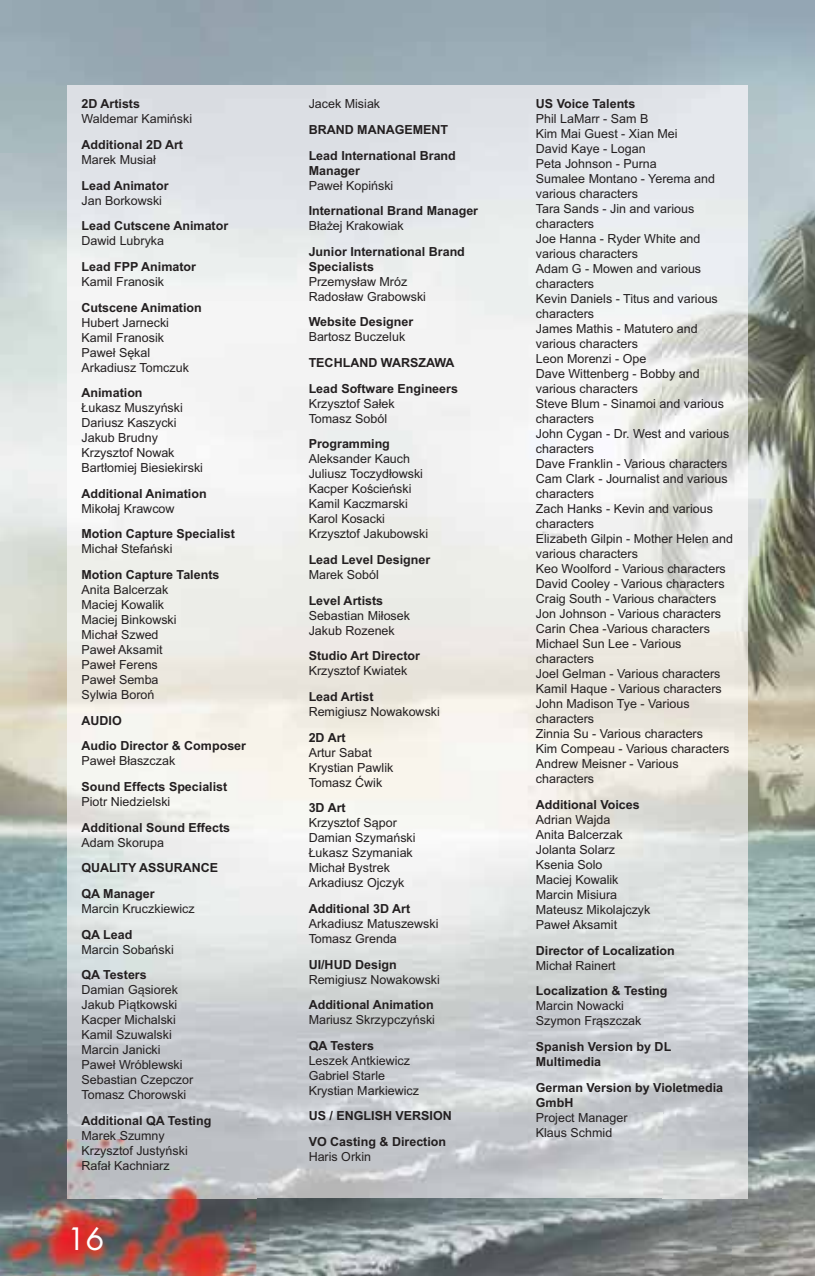
<style>
.page{position:relative;width:815px;height:1276px;background:#fff}
.page>*{position:absolute;margin:0;border:0;box-sizing:border-box;transform-origin:0 0}
.t1{font:30px "Futura";color:#fff}
.t2{font:12.5px/15px "Arial";color:#231f20}
.t3{font:700 12.5px/25.5px "Arial";color:#231f20}
</style>
<div class="page">
<img style="left:0;top:154px;width:67px;height:985px">
<img style="left:732px;top:154px;width:82px;height:1122px">
<img style="left:256px;top:1198px;width:476px;height:78px">
<img style="left:0;top:1139px;width:256px;height:137px">
<img style="left:67px;top:1139px;width:189px;height:59px">
<img style="left:814px;top:0;width:1px;height:1276px">
<p class="t3" style="left:81px;top:92px;width:60px">2D Artists</p>
<p class="t2" style="left:81px;top:113px;width:112px">Waldemar Kamiński</p>
<p class="t3" style="left:81px;top:133px;width:103px">Additional 2D Art</p>
<p class="t2" style="left:81px;top:153px;width:76px">Marek Musiał</p>
<p class="t3" style="left:81px;top:174px;width:89px">Lead Animator</p>
<p class="t2" style="left:81px;top:194px;width:82px">Jan Borkowski</p>
<p class="t3" style="left:81px;top:214px;width:148px">Lead Cutscene Animator</p>
<p class="t2" style="left:81px;top:235px;width:84px">Dawid Lubryka</p>
<p class="t3" style="left:81px;top:255px;width:116px">Lead FPP Animator</p>
<p class="t2" style="left:81px;top:275px;width:84px">Kamil Franosik</p>
<p class="t3" style="left:81px;top:296px;width:122px">Cutscene Animation</p>
<p class="t2" style="left:81px;top:316px;width:109px">Hubert Jarnecki<br>Kamil Franosik<br>Paweł Sękal<br>Arkadiusz Tomczuk</p>
<p class="t3" style="left:81px;top:381px;width:63px">Animation</p>
<p class="t2" style="left:81px;top:401px;width:123px">Łukasz Muszyński<br>Dariusz Kaszycki<br>Jakub Brudny<br>Krzysztof Nowak<br>Bartłomiej Biesiekirski</p>
<p class="t3" style="left:81px;top:482px;width:127px">Additional Animation</p>
<p class="t2" style="left:81px;top:502px;width:95px">Mikołaj Krawcow</p>
<p class="t3" style="left:81px;top:522px;width:155px">Motion Capture Specialist</p>
<p class="t2" style="left:81px;top:543px;width:92px">Michał Stefański</p>
<p class="t3" style="left:81px;top:563px;width:139px">Motion Capture Talents</p>
<p class="t2" style="left:81px;top:583px;width:97px">Anita Balcerzak<br>Maciej Kowalik<br>Maciej Binkowski<br>Michał Szwed<br>Paweł Aksamit<br>Paweł Ferens<br>Paweł Semba<br>Sylwia Boroń</p>
<p class="t3" style="left:81px;top:709px;width:166px">AUDIO<br>Audio Director &amp; Composer</p>
<p class="t2" style="left:81px;top:755px;width:95px">Paweł Błaszczak</p>
<p class="t3" style="left:81px;top:775px;width:147px">Sound Effects Specialist</p>
<p class="t2" style="left:81px;top:795px;width:90px">Piotr Niedzielski</p>
<p class="t3" style="left:81px;top:816px;width:150px">Additional Sound Effects</p>
<p class="t2" style="left:81px;top:836px;width:84px">Adam Skorupa</p>
<p class="t3" style="left:81px;top:856px;width:138px">QUALITY ASSURANCE<br>QA Manager</p>
<p class="t2" style="left:81px;top:902px;width:115px">Marcin Kruczkiewicz</p>
<p class="t3" style="left:81px;top:922px;width:52px">QA Lead</p>
<p class="t2" style="left:81px;top:943px;width:94px">Marcin Sobański</p>
<p class="t3" style="left:81px;top:963px;width:67px">QA Testers</p>
<p class="t2" style="left:81px;top:983px;width:113px">Damian Gąsiorek<br>Jakub Piątkowski<br>Kacper Michalski<br>Kamil Szuwalski<br>Marcin Janicki<br>Paweł Wróblewski<br>Sebastian Czepczor<br>Tomasz Chorowski</p>
<p class="t3" style="left:81px;top:1109px;width:131px">Additional QA Testing</p>
<p class="t2" style="left:81px;top:1129px;width:108px">Marek Szumny<br>Krzysztof Justyński<br>Rafał Kachniarz</p>
<h1 class="t1" style="left:67px;top:1225px;width:38px">16</h1>
<p class="t2" style="left:309px;top:98px;width:73px">Jacek Misiak</p>
<p class="t3" style="left:309px;top:118px;width:149px">BRAND MANAGEMENT<br>Lead International Brand</p>
<p class="t3" style="left:309px;top:159px;width:53px">Manager</p>
<p class="t2" style="left:309px;top:179px;width:86px">Paweł Kopiński</p>
<p class="t3" style="left:309px;top:199px;width:171px">International Brand Manager</p>
<p class="t2" style="left:309px;top:219px;width:97px">Błażej Krakowiak</p>
<p class="t3" style="left:309px;top:245px;width:158px;line-height:15px">Junior International Brand<br>Specialists</p>
<p class="t2" style="left:309px;top:275px;width:119px">Przemysław Mróz<br>Radosław Grabowski</p>
<p class="t3" style="left:309px;top:310px;width:106px">Website Designer</p>
<p class="t2" style="left:309px;top:331px;width:98px">Bartosz Buczeluk</p>
<p class="t3" style="left:309px;top:351px;width:151px">TECHLAND WARSZAWA<br>Lead Software Engineers</p>
<p class="t2" style="left:309px;top:397px;width:88px">Krzysztof Sałek<br>Tomasz Soból</p>
<p class="t3" style="left:309px;top:432px;width:83px">Programming</p>
<p class="t2" style="left:309px;top:453px;width:121px">Aleksander Kauch<br>Juliusz Toczydłowski<br>Kacper Kościeński<br>Kamil Kaczmarski<br>Karol Kosacki<br>Krzysztof Jakubowski</p>
<p class="t3" style="left:309px;top:548px;width:123px">Lead Level Designer</p>
<p class="t2" style="left:309px;top:568px;width:72px">Marek Soból</p>
<p class="t3" style="left:309px;top:589px;width:76px">Level Artists</p>
<p class="t2" style="left:309px;top:609px;width:103px">Sebastian Miłosek<br>Jakub Rozenek</p>
<p class="t3" style="left:309px;top:644px;width:113px">Studio Art Director</p>
<p class="t2" style="left:309px;top:664px;width:100px">Krzysztof Kwiatek</p>
<p class="t3" style="left:309px;top:685px;width:66px">Lead Artist</p>
<p class="t2" style="left:309px;top:705px;width:133px">Remigiusz Nowakowski</p>
<p class="t3" style="left:309px;top:725px;width:39px">2D Art</p>
<p class="t2" style="left:309px;top:746px;width:86px">Artur Sabat<br>Krystian Pawlik<br>Tomasz Ćwik</p>
<p class="t3" style="left:309px;top:796px;width:39px">3D Art</p>
<p class="t2" style="left:309px;top:816px;width:108px">Krzysztof Sąpor<br>Damian Szymański<br>Łukasz Szymaniak<br>Michał Bystrek<br>Arkadiusz Ojczyk</p>
<p class="t3" style="left:309px;top:897px;width:103px">Additional 3D Art</p>
<p class="t2" style="left:309px;top:917px;width:131px">Arkadiusz Matuszewski<br>Tomasz Grenda</p>
<p class="t3" style="left:309px;top:952px;width:90px">UI/HUD Design</p>
<p class="t2" style="left:309px;top:973px;width:133px">Remigiusz Nowakowski</p>
<p class="t3" style="left:309px;top:993px;width:127px">Additional Animation</p>
<p class="t2" style="left:309px;top:1013px;width:128px">Mariusz Skrzypczyński</p>
<p class="t3" style="left:309px;top:1034px;width:67px">QA Testers</p>
<p class="t2" style="left:309px;top:1054px;width:112px">Leszek Antkiewicz<br>Gabriel Starle<br>Krystian Markiewicz</p>
<p class="t3" style="left:309px;top:1104px;width:145px">US / ENGLISH VERSION<br>VO Casting &amp; Direction</p>
<p class="t2" style="left:309px;top:1150px;width:64px">Haris Orkin</p>
<p class="t3" style="left:536px;top:92px;width:101px">US Voice Talents</p>
<p class="t2" style="left:536px;top:112px;width:199px">Phil LaMarr - Sam B<br>Kim Mai Guest - Xian Mei<br>David Kaye - Logan<br>Peta Johnson - Purna<br>Sumalee Montano - Yerema and various characters<br>Tara Sands - Jin and various characters<br>Joe Hanna - Ryder White and various characters<br>Adam G - Mowen and various characters<br>Kevin Daniels - Titus and various characters<br>James Mathis - Matutero and various characters<br>Leon Morenzi - Ope<br>Dave Wittenberg - Bobby and various characters<br>Steve Blum - Sinamoi and various characters<br>John Cygan - Dr. West and various characters<br>Dave Franklin - Various characters<br>Cam Clark - Journalist and various characters<br>Zach Hanks - Kevin and various characters<br>Elizabeth Gilpin - Mother Helen and various characters<br>Keo Woolford - Various characters<br>David Cooley - Various characters<br>Craig South - Various characters<br>Jon Johnson - Various characters<br>Carin Chea -Various characters<br>Michael Sun Lee - Various characters<br>Joel Gelman - Various characters<br>Kamil Haque - Various characters<br>John Madison Tye - Various characters<br>Zinnia Su - Various characters<br>Kim Compeau - Various characters<br>Andrew Meisner - Various characters</p>
<p class="t3" style="left:536px;top:793px;width:105px">Additional Voices</p>
<p class="t2" style="left:536px;top:813px;width:116px">Adrian Wajda<br>Anita Balcerzak<br>Jolanta Solarz<br>Ksenia Solo<br>Maciej Kowalik<br>Marcin Misiura<br>Mateusz Mikolajczyk<br>Paweł Aksamit</p>
<p class="t3" style="left:536px;top:938px;width:140px">Director of Localization</p>
<p class="t2" style="left:536px;top:959px;width:81px">Michał Rainert</p>
<p class="t3" style="left:536px;top:979px;width:133px">Localization &amp; Testing</p>
<p class="t2" style="left:536px;top:999px;width:107px">Marcin Nowacki<br>Szymon Frąszczak</p>
<p class="t3" style="left:536px;top:1040px;width:137px;line-height:15px">Spanish Version by DL<br>Multimedia</p>
<p class="t3" style="left:536px;top:1081px;width:189px;line-height:15px">German Version by Violetmedia<br>GmbH</p>
<p class="t2" style="left:536px;top:1111px;width:93px">Project Manager<br>Klaus Schmid</p>
</div>
